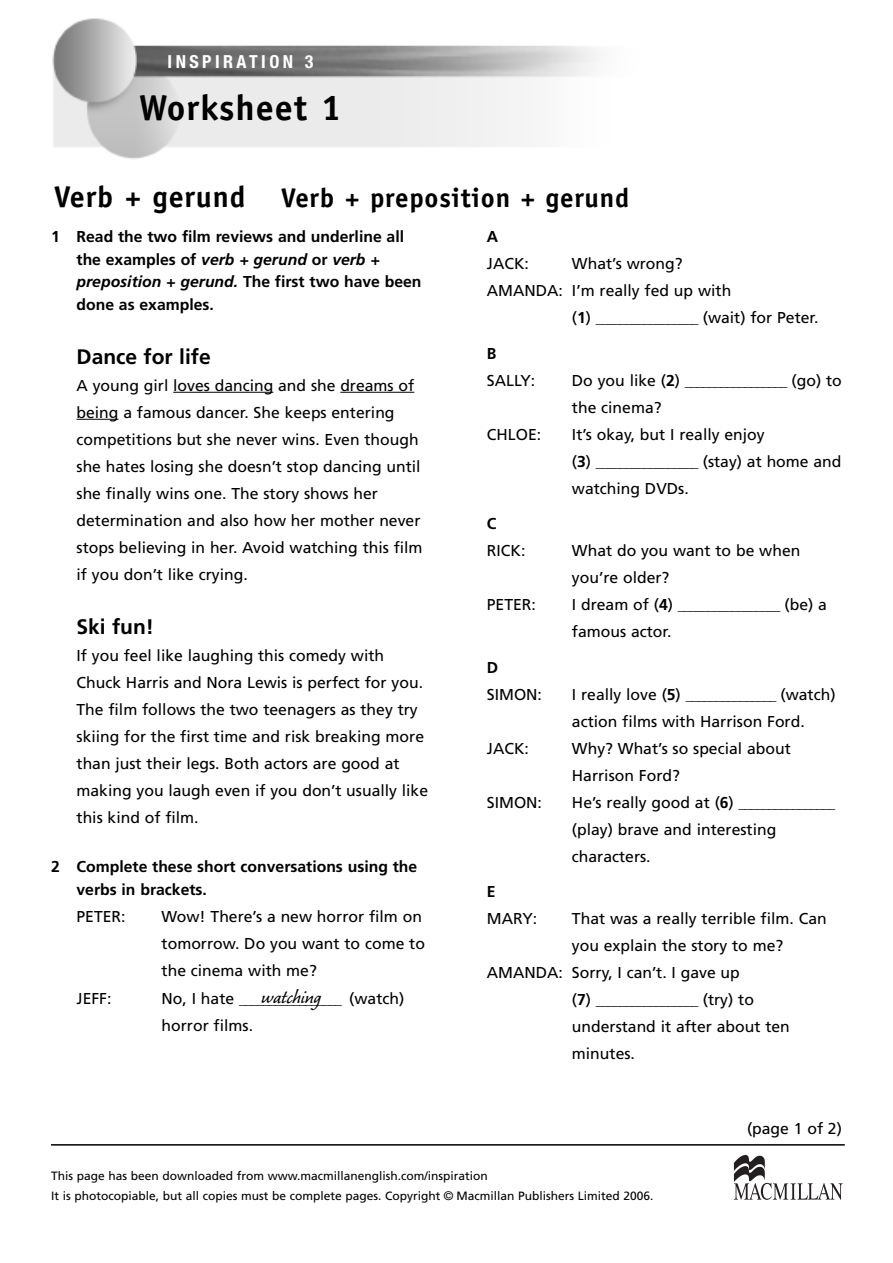
<style>
.page{position:relative;width:893px;height:1263px;background:#fff}
.page>*{position:absolute;margin:0;border:0;box-sizing:border-box;transform-origin:0 0}
.t1{font:700 36px "Officina Sans";letter-spacing:.03em;color:#000}
.t2{font:700 27px "Officina Sans";letter-spacing:.03em;color:#000}
.t3{font:22.5px "Caliban";letter-spacing:-.005em;color:#000}
.t4{font:700 21px "Frutiger";color:#000}
.t5{font:700 condensed 18px "Helvetica Neue";letter-spacing:.19em;color:#fff}
.t6{font:15.75px/27px "Frutiger";color:#000}
.t7{font:700 15.75px/22.5px "Frutiger";color:#000}
.t8{font:13.5px "Frutiger";color:#000}
.t9{font:12px/20.2px "Frutiger";color:#000}
.s1{font-size:30px}
.s2{font-style:italic}
.s3{font-size:15.75px}
.s4{font-family:"Frutiger";font-size:15.75px}
.s5{font-weight:700}
.s6{font-size:13.5px}
.s7{font-weight:700;font-size:15.75px}
.s8{font-family:"Helvetica"}
</style>
<div class="page">
<hr style="left:51px;top:1144px;width:794px;height:1px;background:#000">
<svg style="left:734px;top:1155px;width:109px;height:45px"></svg>
<img style="left:52px;top:18px;width:544px;height:141px">
<hr style="left:173px;top:392px;width:100px;height:1px;background:#000">
<svg style="left:340px;top:392px;width:16px;height:1px"></svg>
<hr style="left:356px;top:392px;width:58px;height:1px;background:#000">
<hr style="left:77px;top:419px;width:42px;height:1px;background:#000">
<p class="t5" style="left:168px;top:51px;width:147px">INSPIRATION 3</p>
<h1 class="t1" style="left:139px;top:94px;width:203px">Worksheet 1</h1>
<h2 class="t2" style="left:54px;top:187px;width:577px"><span class="s1">Verb + gerund</span> Verb + preposition + gerund</h2>
<p class="t7" style="left:77px;top:227px;width:347px;text-indent:-26px">1 Read the two film reviews and underline all the examples of <span class="s2">verb + gerund</span> or <span class="s2">verb + preposition + gerund.</span> The first two have been done as examples.</p>
<h3 class="t4" style="left:77px;top:348px;width:136px">Dance for life</h3>
<p class="t6" style="left:77px;top:373px;width:348px">A young girl loves dancing and she dreams of being a famous dancer. She keeps entering competitions but she never wins. Even though she hates losing she doesn’t stop dancing until she finally wins one. The story shows her determination and also how her mother never stops believing in her. Avoid watching this film if you don’t like crying.</p>
<h3 class="t4" style="left:77px;top:618px;width:79px">Ski fun!</h3>
<p class="t6" style="left:77px;top:643px;width:353px">If you feel like laughing this comedy with Chuck Harris and Nora Lewis is perfect for you.<br>The film follows the two teenagers as they try skiing for the first time and risk breaking more than just their legs. Both actors are good at making you laugh even if you don’t usually like this kind of film.</p>
<p class="t7" style="left:77px;top:857px;width:342px;text-indent:-26px">2 Complete these short conversations using the verbs in brackets.</p>
<p class="t6" style="left:77px;top:904px;width:51px">PETER:</p>
<p class="t6" style="left:162px;top:904px;width:265px">Wow! There’s a new horror film on tomorrow. Do you want to come to the cinema with me?</p>
<p class="t6" style="left:77px;top:986px;width:37px">JEFF:</p>
<p class="t8" style="left:162px;top:994px;width:182px"><span class="s3">No, I hate</span> _________________</p>
<h3 class="t3" style="left:261px;top:989px;width:145px">watching <span class="s4">(watch)</span></h3>
<p class="t6" style="left:162px;top:1013px;width:93px">horror films.</p>
<p class="t7" style="left:487px;top:227px;width:13px">A</p>
<p class="t6" style="left:487px;top:251px;width:44px">JACK:</p>
<p class="t6" style="left:572px;top:251px;width:112px">What’s wrong?</p>
<p class="t6" style="left:487px;top:278px;width:246px">AMANDA: I’m really fed up with</p>
<p class="t6" style="left:572px;top:305px;width:248px">(<span class="s5">1</span>) <span class="s6">_________________</span> (wait) for Peter.</p>
<p class="t7" style="left:487px;top:343px;width:11px">B</p>
<p class="t6" style="left:487px;top:368px;width:50px">SALLY:</p>
<p class="t6" style="left:572px;top:368px;width:271px">Do you like (<span class="s5">2</span>) <span class="s6">_________________</span> (go) to the cinema?</p>
<p class="t6" style="left:487px;top:422px;width:56px">CHLOE:</p>
<p class="t6" style="left:572px;top:422px;width:271px">It’s okay, but I really enjoy<br>(<span class="s5">3</span>) <span class="s6">_________________</span> (stay) at home and watching DVDs.</p>
<p class="t7" style="left:487px;top:514px;width:11px">C</p>
<p class="t6" style="left:487px;top:538px;width:40px">RICK:</p>
<p class="t6" style="left:572px;top:538px;width:230px">What do you want to be when you’re older?</p>
<p class="t6" style="left:487px;top:592px;width:51px">PETER:</p>
<p class="t8" style="left:572px;top:600px;width:257px"><span class="s3">I dream of (</span><span class="s7">4</span><span class="s3">)</span> _________________ <span class="s3">(be) a</span></p>
<p class="t6" style="left:572px;top:619px;width:101px">famous actor.</p>
<p class="t7" style="left:487px;top:657px;width:13px">D</p>
<p class="t6" style="left:487px;top:682px;width:57px">SIMON:</p>
<p class="t6" style="left:572px;top:682px;width:265px">I really love (<span class="s5">5</span>) <span class="s6">_______________</span> (watch) action films with Harrison Ford.</p>
<p class="t6" style="left:487px;top:736px;width:44px">JACK:</p>
<p class="t6" style="left:572px;top:736px;width:220px">Why? What’s so special about<br>Harrison Ford?</p>
<p class="t6" style="left:487px;top:790px;width:57px">SIMON:</p>
<p class="t6" style="left:572px;top:790px;width:265px">He’s really good at (<span class="s5">6</span>) <span class="s6">________________ </span>(play) brave and interesting characters.</p>
<p class="t7" style="left:487px;top:882px;width:10px">E</p>
<p class="t6" style="left:487px;top:906px;width:52px">MARY:</p>
<p class="t6" style="left:572px;top:906px;width:256px">That was a really terrible film. Can</p>
<p class="t6" style="left:572px;top:933px;width:213px">you explain the story to me?</p>
<p class="t6" style="left:487px;top:960px;width:254px">AMANDA: Sorry, I can’t. I gave up</p>
<p class="t8" style="left:572px;top:995px;width:184px"><span class="s3">(</span><span class="s7">7</span><span class="s3">)</span> _________________ <span class="s3">(try) to</span></p>
<p class="t6" style="left:572px;top:1014px;width:219px">understand it after about ten minutes.</p>
<p class="t6" style="left:747px;top:1116px;width:96px">(page 1 of 2)</p>
<p class="t9" style="left:51px;top:1167px;width:604px">This page has been downloaded from www.macmillanenglish.com/inspiration<br>It is photocopiable, but all copies must be complete pages. Copyright <span class="s8">©</span> Macmillan Publishers Limited 2006.</p>
</div>
